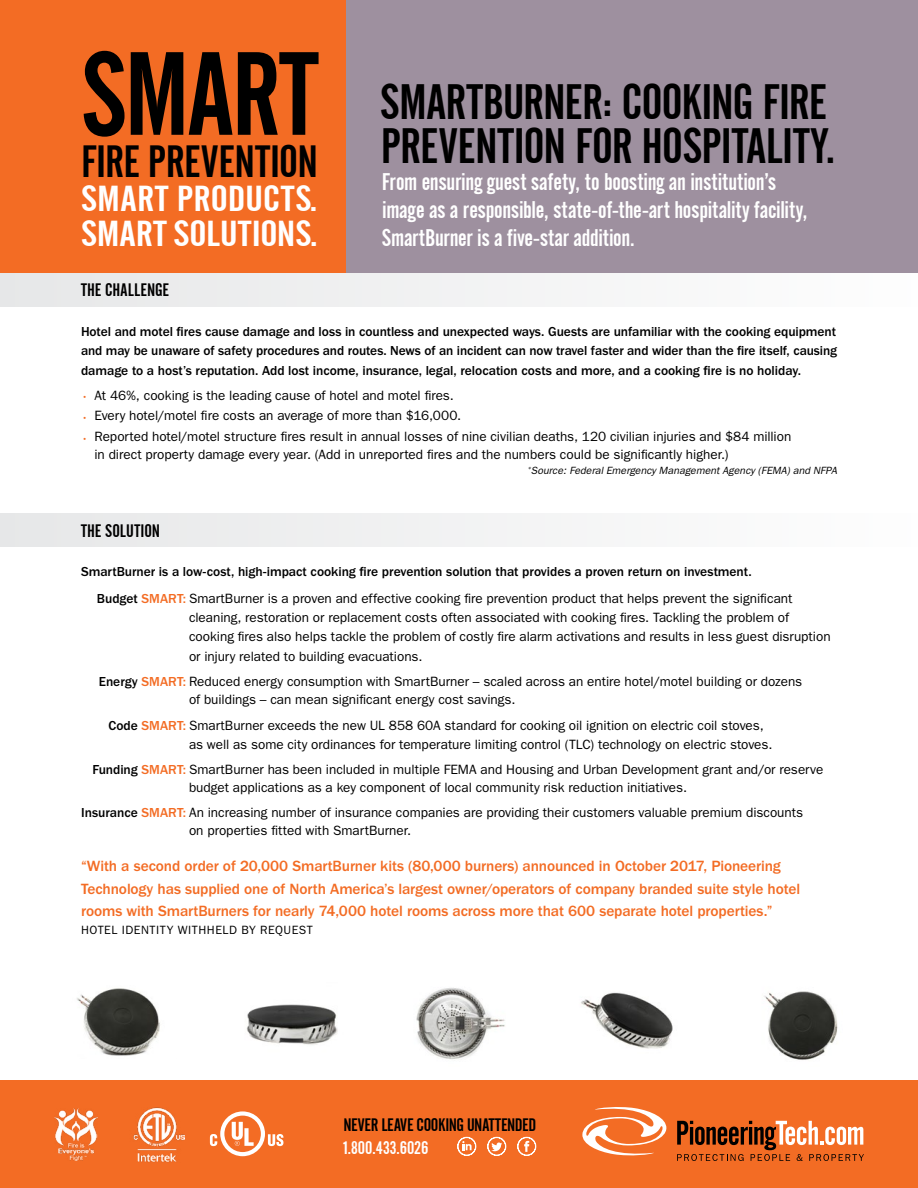
<style>
.page{position:relative;width:918px;height:1188px;background:#fff}
.page>*{position:absolute;margin:0;border:0;box-sizing:border-box;transform-origin:0 0}
.t1{font:117px "Alternate Gothic No 2 BT";letter-spacing:-.015em;color:#000}
.t2{font:49.5px/43.5px "Alternate Gothic No 2 BT";letter-spacing:-.01em;color:#000}
.t3{font:45px "Alternate Gothic No 2 BT";letter-spacing:-.01em;color:#000}
.t4{font:36px/34.5px "Alternate Gothic No 2 BT";letter-spacing:.005em;color:#fff;scale:1.13 1}
.t5{font:24px/27.8px "Alternate Gothic No 2 BT";letter-spacing:-.01em;color:#fff}
.t6{font:18px "Alternate Gothic No 2 BT";letter-spacing:-.005em;color:#000}
.t7{font:18px "Alternate Gothic No 2 BT";letter-spacing:-.005em;color:#fff}
.t8{font:500 15.3px/22.5px "ITC Franklin Gothic Std";letter-spacing:-.01em;color:#f36c24}
.t9{font:13.5px/18px "ITC Franklin Gothic Std";color:#000}
.t10{font:500 13.5px/19.5px "ITC Franklin Gothic Std";letter-spacing:-.005em;color:#000;text-align:justify}
.t11{font:12px "ITC Franklin Gothic Std";letter-spacing:.04em;color:#000}
.t12{font:italic 10.5px "Franklin Gothic";letter-spacing:.01em;color:#000}
.s1{color:#f36c24}
.s2{font-weight:400}
.s3{font-weight:500}
.s4{font-weight:500;color:#f36c24}
</style>
<div class="page">
<div style="left:0;top:1080px;width:918px;height:108px;background:#f36c24"></div>
<div style="left:345px;top:0;width:573px;height:273px;background:#9e909f"></div>
<div style="left:0;top:0;width:345px;height:273px;background:#f36c24"></div>
<div style="left:0;top:273px;width:918px;height:33px;background:#f2f2f3"></div>
<div style="left:0;top:513px;width:918px;height:34px;background:#f2f2f3"></div>
<svg style="left:677px;top:1121px;width:187px;height:40px"></svg>
<svg style="left:582px;top:1107px;width:84px;height:49px"></svg>
<svg style="left:517px;top:1137px;width:19px;height:19px"></svg>
<svg style="left:457px;top:1137px;width:19px;height:19px"></svg>
<svg style="left:487px;top:1137px;width:19px;height:19px"></svg>
<img style="left:54px;top:1108px;width:43px;height:53px">
<img style="left:133px;top:1108px;width:52px;height:54px">
<svg style="left:210px;top:1111px;width:73px;height:45px"></svg>
<img style="left:246px;top:1004px;width:92px;height:41px">
<img style="left:77px;top:988px;width:83px;height:68px">
<img style="left:764px;top:991px;width:74px;height:69px">
<img style="left:581px;top:992px;width:92px;height:57px">
<img style="left:416px;top:988px;width:89px;height:71px">
<h1 class="t1" style="left:81px;top:29px;width:238px">SMART</h1>
<h3 class="t3" style="left:81px;top:136px;width:239px">FIRE PREVENTION</h3>
<h3 class="t4" style="left:81px;top:182px;width:211px">SMART PRODUCTS.<br>SMART SOLUTIONS.</h3>
<h3 class="t6" style="left:81px;top:280px;width:90px">THE CHALLENGE</h3>
<h2 class="t2" style="left:380px;top:81px;width:457px">SMARTBURNER: COOKING FIRE<br>PREVENTION FOR HOSPITALITY.</h2>
<h3 class="t5" style="left:382px;top:168px;width:427px">From ensuring guest safety, to boosting an institution’s image as a responsible, state-of-the-art hospitality facility,<br>SmartBurner is a five-star addition.</h3>
<p class="t10" style="left:81px;top:322px;width:758px">Hotel and motel fires cause damage and loss in countless and unexpected ways. Guests are unfamiliar with the cooking equipment and may be unaware of safety procedures and routes. News of an incident can now travel faster and wider than the fire itself, causing damage to a host’s reputation. Add lost income, insurance, legal, relocation costs and more, and a cooking fire is no holiday.</p>
<p class="t9" style="left:81px;top:386px;width:374px"><sub>•</sub> At 46%, cooking is the leading cause of hotel and motel fires.</p>
<p class="t9" style="left:81px;top:407px;width:382px"><sub>•</sub> Every hotel/motel fire costs an average of more than $16,000.</p>
<p class="t9" style="left:95px;top:428px;width:698px;text-indent:-14px"><sub>•</sub> Reported hotel/motel structure fires result in annual losses of nine civilian deaths, 120 civilian injuries and $84 million in direct property damage every year. (Add in unreported fires and the numbers could be significantly higher.)</p>
<p class="t12" style="left:527px;top:465px;width:311px"><sup>*</sup>Source: Federal Emergency Management Agency (FEMA) and NFPA</p>
<h3 class="t6" style="left:81px;top:520px;width:81px">THE SOLUTION</h3>
<p class="t10" style="left:97px;top:559px;width:697px;line-height:26.2px;text-indent:-16px">SmartBurner is a low-cost, high-impact cooking fire prevention solution that provides a proven return on investment.<br>Budget <span class="s1">SMART:</span> <span class="s2">SmartBurner is a proven and effective cooking fire prevention product that helps prevent the significant</span></p>
<p class="t9" style="left:189px;top:608px;width:643px;line-height:19.5px">cleaning, restoration or replacement costs often associated with cooking fires. Tackling the problem of cooking fires also helps tackle the problem of costly fire alarm activations and results in less guest disruption or injury related to building evacuations.</p>
<p class="t9" style="left:189px;top:672px;width:615px;text-indent:-90px"><span class="s3">Energy</span> <span class="s4">SMART:</span> Reduced energy consumption with SmartBurner – scaled across an entire hotel/motel building or dozens of buildings – can mean significant energy cost savings.</p>
<p class="t9" style="left:189px;top:716px;width:585px;line-height:19.5px;text-indent:-81px"><span class="s3">Code</span> <span class="s4">SMART:</span> SmartBurner exceeds the new UL 858 60A standard for cooking oil ignition on electric coil stoves, as well as some city ordinances for temperature limiting control (TLC) technology on electric stoves.</p>
<p class="t9" style="left:189px;top:761px;width:636px;text-indent:-97px"><span class="s3">Funding</span> <span class="s4">SMART:</span> SmartBurner has been included in multiple FEMA and Housing and Urban Development grant and/or reserve budget applications as a key component of local community risk reduction initiatives.</p>
<p class="t9" style="left:189px;top:803px;width:616px;text-indent:-108px"><span class="s3">Insurance</span> <span class="s4">SMART:</span> An increasing number of insurance companies are providing their customers valuable premium discounts on properties fitted with SmartBurner.</p>
<p class="t8" style="left:81px;top:855px;width:721px">“With a second order of 20,000 SmartBurner kits (80,000 burners) announced in October 2017, Pioneering<br>Technology has supplied one of North America’s largest owner/operators of company branded suite style hotel rooms with SmartBurners for nearly 74,000 hotel rooms across more that 600 separate hotel properties.”</p>
<p class="t11" style="left:81px;top:923px;width:233px">HOTEL IDENTITY WITHHELD BY REQUEST</p>
<h3 class="t6" style="left:344px;top:1115px;width:194px">NEVER LEAVE COOKING UNATTENDED</h3>
<h3 class="t7" style="left:344px;top:1137px;width:86px">1.800.433.6026</h3>
</div>
